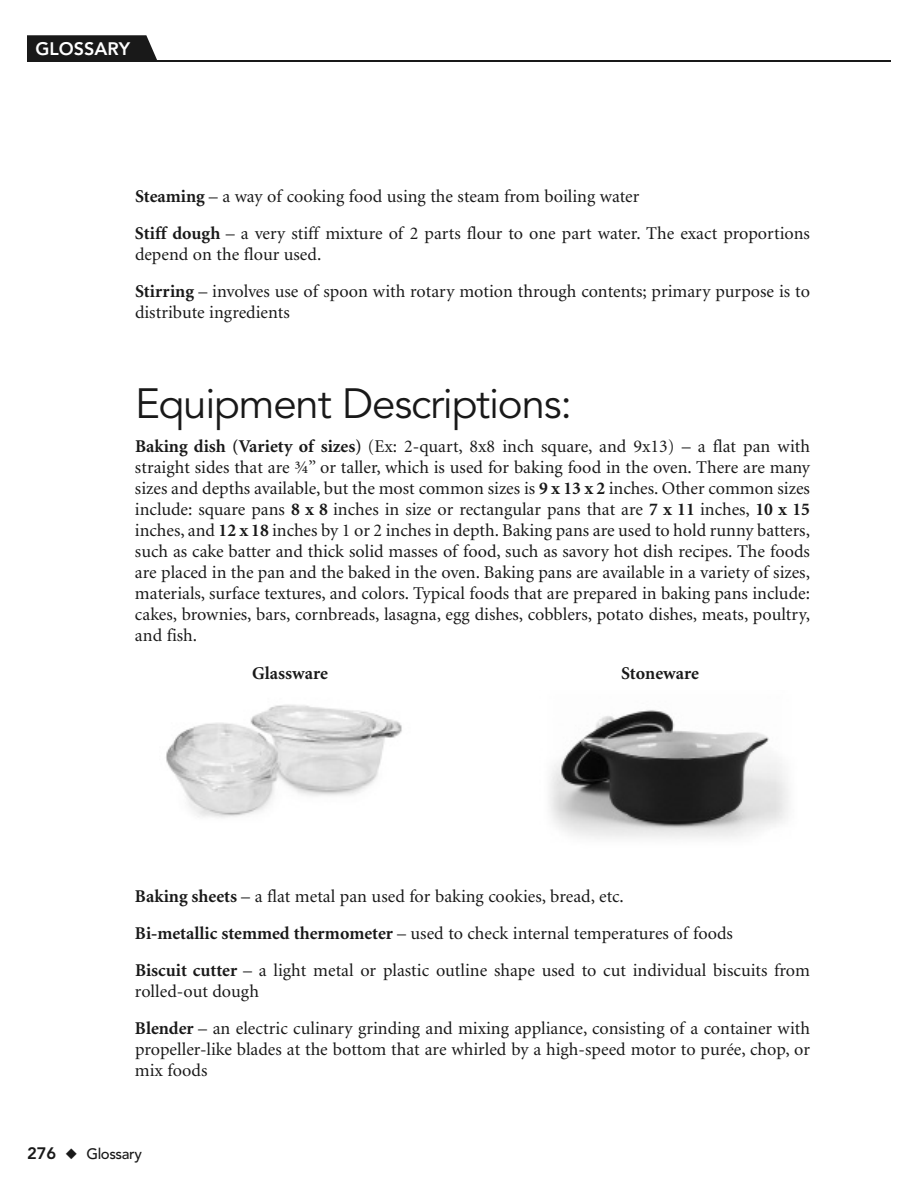
<style>
.page{position:relative;width:918px;height:1188px;background:#fff}
.page>*{position:absolute;margin:0;border:0;box-sizing:border-box;transform-origin:0 0}
.t1{font:42px "Avenir";letter-spacing:-.03em;color:#191919}
.t2{font:18px/21px "Minion";color:#191919}
.t3{font:700 18px "Minion";color:#191919}
.t4{font:800 18px "Avenir";color:#fff}
.t5{font:500 15px "Avenir";letter-spacing:-.03em;color:#191919}
.s1{font-weight:700}
.s2{font-weight:800;font-size:16.5px}
.s3{font-family:"Monotype Sorts";font-weight:400}
</style>
<div class="page">
<svg style="left:27px;top:35px;width:130px;height:25px;background:#242424"></svg>
<hr style="left:27px;top:60px;width:863px;height:2px;background:#191919">
<img style="left:166px;top:704px;width:236px;height:114px">
<img style="left:549px;top:710px;width:240px;height:129px">
<p class="t4" style="left:36px;top:35px;width:96px">GLOSSARY</p>
<p class="t2" style="left:135px;top:179px;width:676px;line-height:37.2px"><span class="s1">Steaming</span> – a way of cooking food using the steam from boiling water<br><span class="s1">Stiff dough</span> – a very stiff mixture of 2 parts flour to one part water. The exact proportions</p>
<p class="t2" style="left:135px;top:237px;width:677px;line-height:37.2px">depend on the flour used.<br><span class="s1">Stirring</span> – involves use of spoon with rotary motion through contents; primary purpose is to</p>
<p class="t2" style="left:135px;top:303px;width:156px">distribute ingredients</p>
<h1 class="t1" style="left:135px;top:378px;width:439px">Equipment Descriptions:</h1>
<p class="t2" style="left:135px;top:438px;width:677px;text-align:justify"><span class="s1">Baking dish (Variety of sizes)</span> (Ex: 2-quart, 8x8 inch square, and 9x13) – a flat pan with straight sides that are ¾” or taller, which is used for baking food in the oven. There are many sizes and depths available, but the most common sizes is <span class="s1">9 x 13 x 2</span> inches. Other common sizes include: square pans <span class="s1">8 x 8</span> inches in size or rectangular pans that are <span class="s1">7 x 11</span> inches, <span class="s1">10 x 15 </span>inches, and <span class="s1">12 x 18</span> inches by 1 or 2 inches in depth. Baking pans are used to hold runny batters, such as cake batter and thick solid masses of food, such as savory hot dish recipes. The foods are placed in the pan and the baked in the oven. Baking pans are available in a variety of sizes, materials, surface textures, and colors. Typical foods that are prepared in baking pans include: cakes, brownies, bars, cornbreads, lasagna, egg dishes, cobblers, potato dishes, meats, poultry, and fish.</p>
<p class="t3" style="left:252px;top:666px;width:77px">Glassware</p>
<p class="t3" style="left:621px;top:666px;width:79px">Stoneware</p>
<p class="t2" style="left:135px;top:879px;width:676px;line-height:37.2px"><span class="s1">Baking sheets</span> – a flat metal pan used for baking cookies, bread, etc.<br><span class="s1">Bi-metallic stemmed thermometer</span> – used to check internal temperatures of foods<br><span class="s1">Biscuit cutter</span> – a light metal or plastic outline shape used to cut individual biscuits from</p>
<p class="t2" style="left:135px;top:974px;width:677px;line-height:37.2px">rolled-out dough<br><span class="s1">Blender</span> – an electric culinary grinding and mixing appliance, consisting of a container with</p>
<p class="t2" style="left:135px;top:1041px;width:676px">propeller-like blades at the bottom that are whirled by a high-speed motor to purée, chop, or mix foods</p>
<p class="t5" style="left:27px;top:1141px;width:116px"><span class="s2">276</span> <span class="s3">u</span> Glossary</p>
</div>
